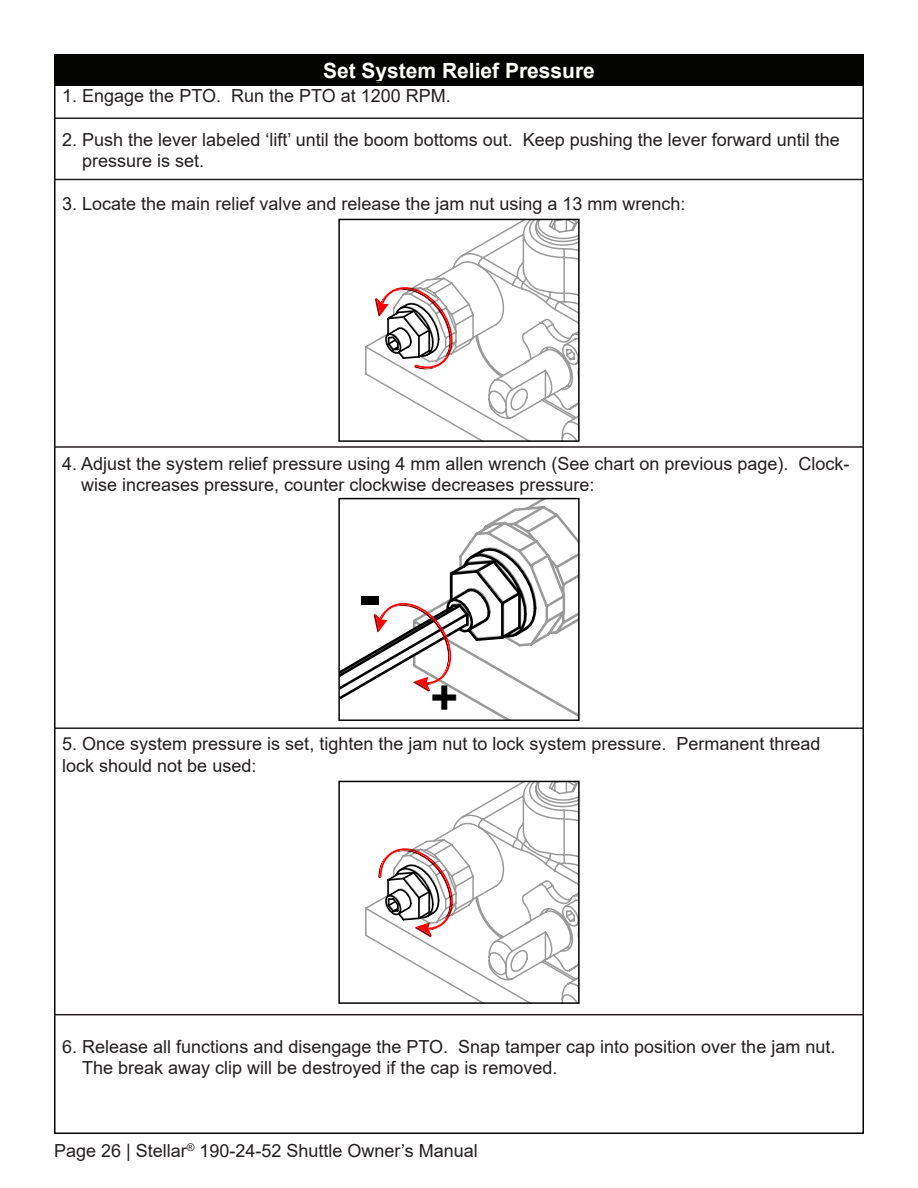
<style>
.page{position:relative;width:918px;height:1188px;background:#fff}
.page>*{position:absolute;margin:0;border:0;box-sizing:border-box;transform-origin:0 0}
.t1{font:700 70.8px "Century Gothic";color:#000}
.t2{font:700 48.45px "Century Gothic";color:#000}
.TOC_Page_Heading_Whi{font:700 21px "Arial";color:#fff}
.Paragraph_Style_1{font:18px/21.6px "Arial";color:#231f20}
</style>
<div class="page">
<div style="left:54px;top:54px;width:810px;height:32px;background:#040503"></div>
<svg style="left:365px;top:222px;width:212px;height:217px"></svg>
<svg style="left:375px;top:287px;width:78px;height:83px"></svg>
<div style="left:338px;top:219px;width:242px;height:223px;border:2px solid #040503"></div>
<svg style="left:341px;top:501px;width:236px;height:217px"></svg>
<div style="left:338px;top:498px;width:242px;height:223px;border:2px solid #040503"></div>
<svg style="left:365px;top:784px;width:212px;height:217px"></svg>
<svg style="left:378px;top:848px;width:75px;height:89px"></svg>
<div style="left:338px;top:781px;width:242px;height:223px;border:2px solid #040503"></div>
<hr style="left:54px;top:118px;width:810px;height:1px;background:#231f20">
<hr style="left:54px;top:179px;width:810px;height:1px;background:#231f20">
<hr style="left:54px;top:446px;width:810px;height:2px;background:#231f20">
<hr style="left:54px;top:727px;width:810px;height:2px;background:#231f20">
<hr style="left:54px;top:1014px;width:810px;height:1px;background:#231f20">
<p class="TOC_Page_Heading_Whi" style="left:323px;top:55px;width:273px">Set System Relief Pressure</p>
<p class="Paragraph_Style_1" style="left:62px;top:85px;width:390px">1. Engage the PTO. Run the PTO at 1200 RPM.</p>
<p class="Paragraph_Style_1" style="left:82px;top:128px;width:759px;text-indent:-20px">2. Push the lever labeled ‘lift’ until the boom bottoms out. Keep pushing the lever forward until the pressure is set.</p>
<p class="Paragraph_Style_1" style="left:62px;top:193px;width:625px">3. Locate the main relief valve and release the jam nut using a 13 mm wrench:</p>
<p class="Paragraph_Style_1" style="left:81px;top:452px;width:770px;text-indent:-19px">4. Adjust the system relief pressure using 4 mm allen wrench (See chart on previous page). Clock&shy;wise increases pressure, counter clockwise decreases pressure:</p>
<p class="t1" style="left:355px;top:549px;width:31px">-</p>
<p class="t2" style="left:430px;top:666px;width:31px">+</p>
<p class="Paragraph_Style_1" style="left:62px;top:733px;width:760px">5. Once system pressure is set, tighten the jam nut to lock system pressure. Permanent thread lock should not be used:</p>
<p class="Paragraph_Style_1" style="left:82px;top:1036px;width:755px;text-indent:-20px">6. Release all functions and disengage the PTO. Snap tamper cap into position over the jam nut.<br>The break away clip will be destroyed if the cap is removed.</p>
<p class="Paragraph_Style_1" style="left:54px;top:1140px;width:425px">Page 26 | Stellar<sup>®</sup> 190-24-52 Shuttle Owner’s Manual</p>
</div>
